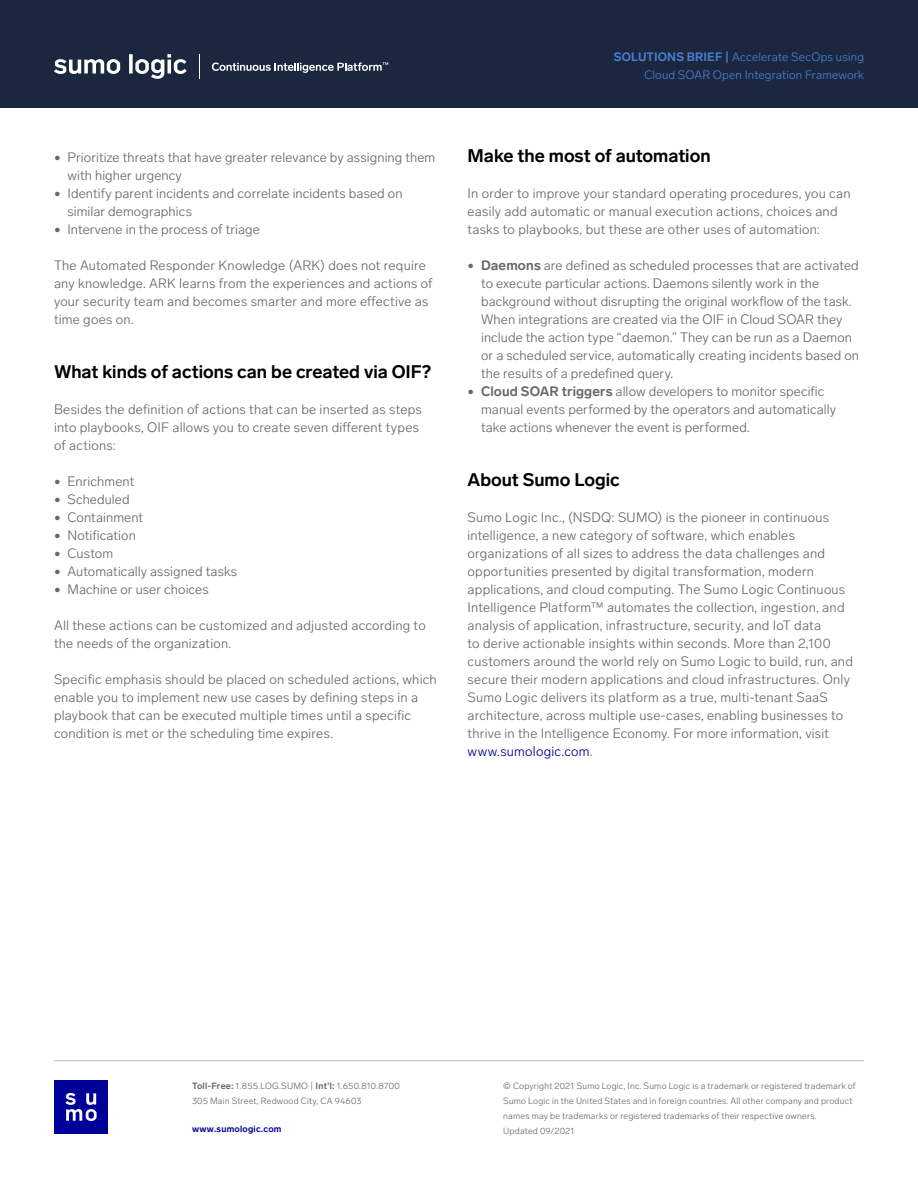
<style>
.page{position:relative;width:918px;height:1188px;background:#fff}
.page>*{position:absolute;margin:0;border:0;box-sizing:border-box;transform-origin:0 0}
.Section_Title{font:700 18px "Lab Grotesque";color:#000}
.Body_Copy{font:300 13.5px/18px "Lab Grotesque";letter-spacing:.015em;color:#64696c}
.Market_Collateral_Ty{font:300 12px/18px "Lab Grotesque";letter-spacing:.01em;color:#4d7ed2;text-align:right}
.t1{font:300 9px/15px "Lab Grotesque";letter-spacing:.02em;color:#64696c}
.t2{font:700 9px "Lab Grotesque";letter-spacing:.025em;color:#009}
.s1{font-weight:700}
.s2{color:#009}
</style>
<div class="page">
<div style="left:0;top:0;width:918px;height:108px;background:#1a273f"></div>
<hr style="left:54px;top:1060px;width:810px;height:1px;background:#babec0">
<div style="left:54px;top:1080px;width:54px;height:54px;background:#009"></div>
<svg style="left:65px;top:1093px;width:32px;height:28px"></svg>
<svg style="left:199px;top:54px;width:1px;height:25px"></svg>
<svg style="left:54px;top:54px;width:133px;height:25px"></svg>
<svg style="left:212px;top:62px;width:176px;height:11px"></svg>
<p class="Body_Copy" style="left:68px;top:148px;width:369px;text-indent:-14px">• Prioritize threats that have greater relevance by assigning them with higher urgency</p>
<p class="Body_Copy" style="left:68px;top:184px;width:337px;text-indent:-14px">• Identify parent incidents and correlate incidents based on similar demographics</p>
<p class="Body_Copy" style="left:54px;top:220px;width:207px">• Intervene in the process of triage</p>
<p class="Body_Copy" style="left:54px;top:256px;width:380px">The Automated Responder Knowledge (ARK) does not require any knowledge. ARK learns from the experiences and actions of your security team and becomes smarter and more effective as time goes on.</p>
<p class="Section_Title" style="left:54px;top:361px;width:379px">What kinds of actions can be created via OIF?</p>
<p class="Body_Copy" style="left:54px;top:400px;width:369px">Besides the definition of actions that can be inserted as steps into playbooks, OIF allows you to create seven different types of actions:</p>
<p class="Body_Copy" style="left:54px;top:472px;width:82px">• Enrichment</p>
<p class="Body_Copy" style="left:54px;top:490px;width:77px">• Scheduled</p>
<p class="Body_Copy" style="left:54px;top:508px;width:91px">• Containment</p>
<p class="Body_Copy" style="left:54px;top:526px;width:83px">• Notification</p>
<p class="Body_Copy" style="left:54px;top:544px;width:61px">• Custom</p>
<p class="Body_Copy" style="left:54px;top:562px;width:185px">• Automatically assigned tasks</p>
<p class="Body_Copy" style="left:54px;top:580px;width:156px">• Machine or user choices</p>
<p class="Body_Copy" style="left:54px;top:616px;width:373px">All these actions can be customized and adjusted according to the needs of the organization.</p>
<p class="Body_Copy" style="left:54px;top:670px;width:384px">Specific emphasis should be placed on scheduled actions, which enable you to implement new use cases by defining steps in a playbook that can be executed multiple times until a specific condition is met or the scheduling time expires.</p>
<p class="Market_Collateral_Ty" style="left:614px;top:48px;width:252px"><span class="s1">SOLUTIONS BRIEF |</span> Accelerate SecOps using<br>Cloud SOAR Open Integration Framework</p>
<p class="Section_Title" style="left:468px;top:145px;width:245px">Make the most of automation</p>
<p class="Body_Copy" style="left:468px;top:184px;width:385px">In order to improve your standard operating procedures, you can easily add automatic or manual execution actions, choices and tasks to playbooks, but these are other uses of automation:</p>
<p class="Body_Copy" style="left:481px;top:256px;width:380px;text-indent:-14px">• <span class="s1">Daemons</span> are defined as scheduled processes that are activated to execute particular actions. Daemons silently work in the background without disrupting the original workflow of the task.<br>When integrations are created via the OIF in Cloud SOAR they include the action type “daemon.” They can be run as a Daemon or a scheduled service, automatically creating incidents based on the results of a predefined query.</p>
<p class="Body_Copy" style="left:481px;top:382px;width:356px;text-indent:-14px">• <span class="s1">Cloud SOAR triggers</span> allow developers to monitor specific manual events performed by the operators and automatically take actions whenever the event is performed.</p>
<p class="Section_Title" style="left:468px;top:469px;width:154px">About Sumo Logic</p>
<p class="Body_Copy" style="left:468px;top:508px;width:387px">Sumo Logic Inc., (NSDQ: SUMO) is the pioneer in continuous intelligence, a new category of software, which enables organizations of all sizes to address the data challenges and opportunities presented by digital transformation, modern applications, and cloud computing. The Sumo Logic Continuous Intelligence Platform™ automates the collection, ingestion, and analysis of application, infrastructure, security, and IoT data<br>to derive actionable insights within seconds. More than 2,100 customers around the world rely on Sumo Logic to build, run, and secure their modern applications and cloud infrastructures. Only Sumo Logic delivers its platform as a true, multi-tenant SaaS architecture, across multiple use-cases, enabling businesses to thrive in the Intelligence Economy. For more information, visit <span class="s2">www.sumologic.com</span>.</p>
<p class="t1" style="left:192px;top:1078px;width:209px"><span class="s1">Toll-Free:</span> 1.855.LOG.SUMO | <span class="s1">Int’l:</span> 1.650.810.8700<br>305 Main Street, Redwood City, CA 94603</p>
<p class="t2" style="left:192px;top:1124px;width:91px">www.sumologic.com</p>
<p class="t1" style="left:503px;top:1078px;width:354px">©️ Copyright 2021 Sumo Logic, Inc. Sumo Logic is a trademark or registered trademark of Sumo Logic in the United States and in foreign countries. All other company and product names may be trademarks or registered trademarks of their respective owners.<br>Updated 09/2021</p>
</div>
